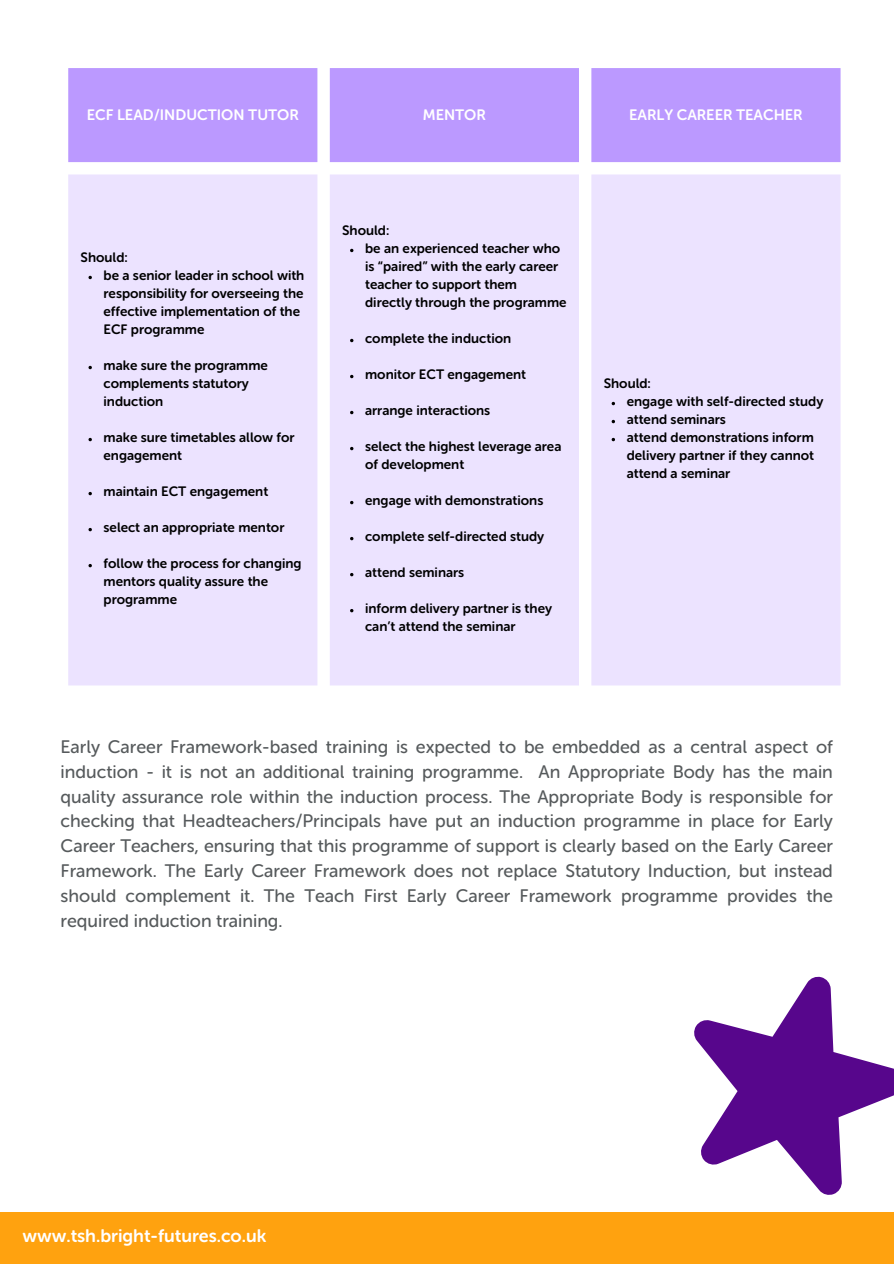
<style>
.page{position:relative;width:894px;height:1264px;background:#fff}
.page>*{position:absolute;margin:0;border:0;box-sizing:border-box;transform-origin:0 0}
.t1{font:18px/24.8px "Museo Sans Rounded 500";color:#565a5c;text-align:justify}
.t2{font:18px "Museo Sans Rounded 700";color:#fff}
.t3{font:15px "Museo Sans Rounded 700";color:#fff}
.t4{font:13.5px/18px "Museo Sans Rounded 700";color:#000}
</style>
<div class="page">
<svg style="left:694px;top:976px;width:199px;height:219px"></svg>
<div style="left:0;top:1212px;width:893px;height:51px;background:#ffa20f"></div>
<div style="left:68px;top:68px;width:772px;height:94px;background:#b9f"></div>
<div style="left:68px;top:174px;width:772px;height:511px;background:#ece3ff"></div>
<svg style="left:88px;top:276px;width:4px;height:3px"></svg>
<svg style="left:88px;top:366px;width:4px;height:3px"></svg>
<svg style="left:88px;top:438px;width:4px;height:3px"></svg>
<svg style="left:88px;top:492px;width:4px;height:3px"></svg>
<svg style="left:88px;top:528px;width:4px;height:3px"></svg>
<svg style="left:88px;top:564px;width:4px;height:3px"></svg>
<svg style="left:611px;top:402px;width:4px;height:3px"></svg>
<svg style="left:611px;top:420px;width:4px;height:3px"></svg>
<svg style="left:611px;top:438px;width:4px;height:3px"></svg>
<p class="t3" style="left:87px;top:106px;width:213px">ECF LEAD/INDUCTION TUTOR</p>
<p class="t3" style="left:423px;top:106px;width:64px">MENTOR</p>
<p class="t3" style="left:629px;top:106px;width:175px">EARLY CAREER TEACHER</p>
<p class="t4" style="left:81px;top:249px;width:49px">Should:</p>
<p class="t4" style="left:104px;top:267px;width:202px">be a senior leader in school with responsibility for overseeing the effective implementation of the<br>ECF programme</p>
<p class="t4" style="left:104px;top:357px;width:166px">make sure the programme complements statutory induction</p>
<p class="t4" style="left:104px;top:429px;width:192px">make sure timetables allow for engagement</p>
<p class="t4" style="left:104px;top:483px;width:166px">maintain ECT engagement</p>
<p class="t4" style="left:104px;top:519px;width:182px">select an appropriate mentor</p>
<p class="t4" style="left:104px;top:555px;width:199px">follow the process for changing mentors quality assure the programme</p>
<p class="t4" style="left:342px;top:222px;width:49px">Should:</p>
<p class="t4" style="left:365px;top:240px;width:203px">be an experienced teacher who is “paired” with the early career teacher to support them directly through the programme</p>
<p class="t4" style="left:365px;top:330px;width:147px">complete the induction</p>
<p class="t4" style="left:365px;top:366px;width:162px">monitor ECT engagement</p>
<p class="t4" style="left:365px;top:402px;width:127px">arrange interactions</p>
<p class="t4" style="left:365px;top:438px;width:198px">select the highest leverage area of development</p>
<p class="t4" style="left:365px;top:492px;width:180px">engage with demonstrations</p>
<p class="t4" style="left:365px;top:528px;width:180px">complete self-directed study</p>
<p class="t4" style="left:365px;top:564px;width:101px">attend seminars</p>
<p class="t4" style="left:365px;top:600px;width:188px">inform delivery partner is they can’t attend the seminar</p>
<p class="t4" style="left:603px;top:375px;width:49px">Should:</p>
<p class="t4" style="left:626px;top:393px;width:198px">engage with self-directed study</p>
<p class="t4" style="left:626px;top:411px;width:101px">attend seminars</p>
<p class="t4" style="left:626px;top:429px;width:189px;text-align:justify">attend demonstrations inform delivery partner if they cannot attend a seminar</p>
<p class="t1" style="left:61px;top:734px;width:773px">Early Career Framework-based training is expected to be embedded as a central aspect of induction - it is not an additional training programme. An Appropriate Body has the main quality assurance role within the induction process. The Appropriate Body is responsible for checking that Headteachers/Principals have put an induction programme in place for Early Career Teachers, ensuring that this programme of support is clearly based on the Early Career Framework. The Early Career Framework does not replace Statutory Induction, but instead should complement it. The Teach First Early Career Framework programme provides the required induction training.</p>
<p class="t2" style="left:23px;top:1225px;width:245px">www.tsh.bright-futures.co.uk</p>
</div>
